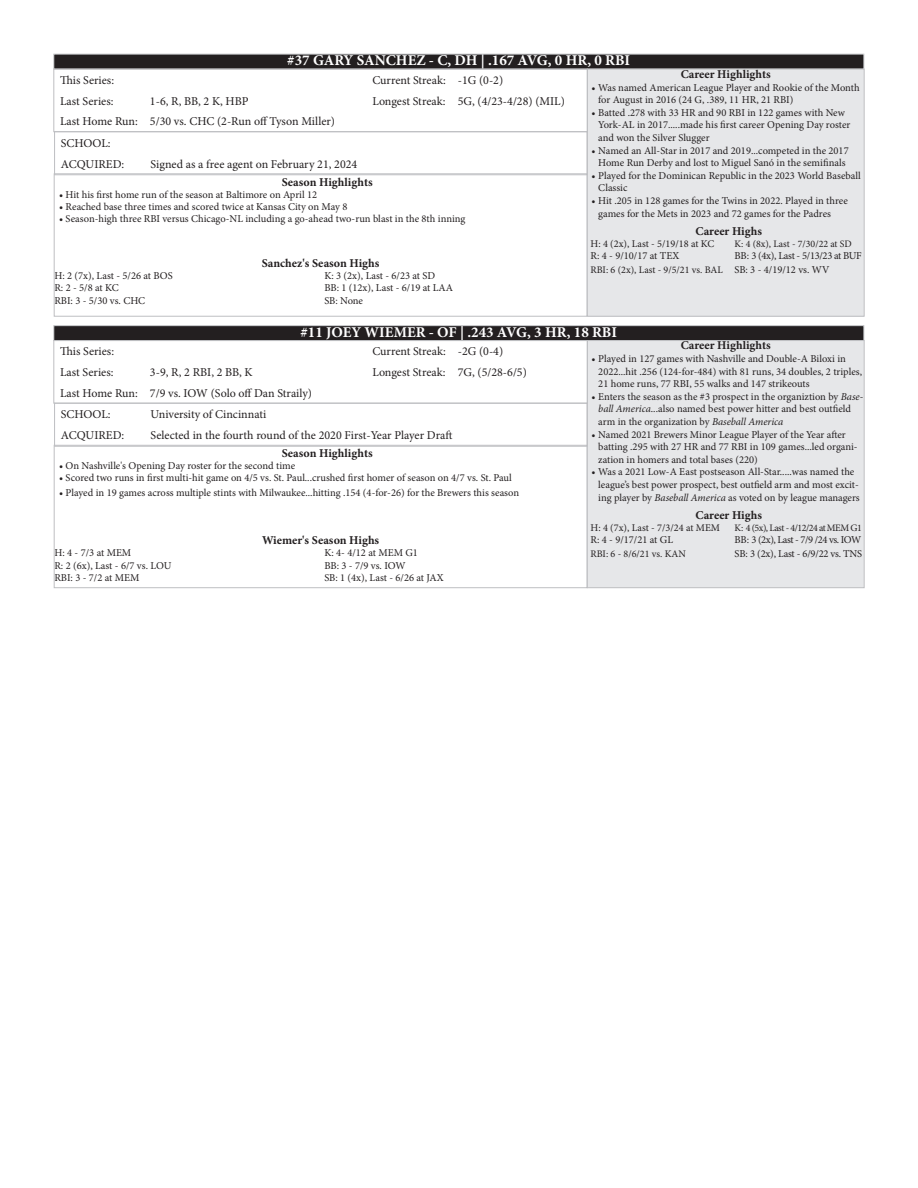
<style>
.page{position:relative;width:918px;height:1188px;background:#fff}
.page>*{position:absolute;margin:0;border:0;box-sizing:border-box;transform-origin:0 0}
.t1{font:700 15px "Minion Pro";color:#fff}
.t2{font:12px "Minion Pro";color:#231f20}
.t3{font:700 12px "Minion Pro";color:#231f20}
.t4{font:10.5px/12.6px "Minion Pro";color:#231f20}
.t5{font:10.5px "Minion Pro";letter-spacing:-.04em;color:#231f20}
.t6{font:10.5px "Minion Pro";letter-spacing:-.02em;color:#231f20}
.t7{font:10.5px "Minion Pro";letter-spacing:-.03em;color:#231f20}
.t8{font:10.2px "Minion Pro";color:#231f20}
.t9{font:10.05px "Minion Pro";color:#231f20}
.t10{font:9.9px "Minion Pro";letter-spacing:-.04em;color:#231f20}
.t11{font:9.9px "Minion Pro";color:#231f20}
.s1{font-size:10.5px}
.s2{font-style:italic}
</style>
<div class="page">
<div style="left:54px;top:445px;width:533px;height:143px;border:1px solid #bebfc2"></div>
<div style="left:54px;top:326px;width:810px;height:15px;background:#231f20"></div>
<div style="left:54px;top:325px;width:810px;height:16px;border:1px solid #bebfc2"></div>
<div style="left:587px;top:341px;width:277px;height:247px;background:#e6e7e9"></div>
<div style="left:587px;top:340px;width:277px;height:248px;border:1px solid #bebfc2"></div>
<div style="left:54px;top:340px;width:534px;height:63px;border:1px solid #bebfc2"></div>
<div style="left:54px;top:403px;width:533px;height:43px;border:1px solid #bebfc2"></div>
<div style="left:54px;top:174px;width:533px;height:142px;border:1px solid #bebfc2"></div>
<div style="left:54px;top:54px;width:810px;height:15px;background:#231f20"></div>
<div style="left:54px;top:54px;width:810px;height:15px;border:1px solid #bebfc2"></div>
<div style="left:587px;top:69px;width:277px;height:247px;background:#e6e7e9"></div>
<div style="left:587px;top:69px;width:277px;height:247px;border:1px solid #bebfc2"></div>
<div style="left:54px;top:69px;width:534px;height:63px;border:1px solid #bebfc2"></div>
<div style="left:54px;top:132px;width:533px;height:43px;border:1px solid #bebfc2"></div>
<p class="t1" style="left:287px;top:50px;width:345px">#37 GARY SANCHEZ - C, DH | .167 AVG, 0 HR, 0 RBI</p>
<p class="t3" style="left:681px;top:66px;width:92px">Career Highlights</p>
<p class="t4" style="left:598px;top:81px;width:263px;text-indent:-7px">• Was named American League Player and Rookie of the Month for August in 2016 (24 G, .389, 11 HR, 21 RBI)</p>
<p class="t4" style="left:598px;top:106px;width:254px;text-indent:-7px">• Batted .278 with 33 HR and 90 RBI in 122 games with New<br>York-AL in 2017.....made his first career Opening Day roster and won the Silver Slugger</p>
<p class="t4" style="left:592px;top:144px;width:259px;text-align:center">• Named an All-Star in 2017 and 2019...competed in the 2017<br>Home Run Derby and lost to Miguel Sanó in the semifinals</p>
<p class="t4" style="left:598px;top:169px;width:264px;text-indent:-7px">• Played for the Dominican Republic in the 2023 World Baseball<br>Classic</p>
<p class="t4" style="left:598px;top:194px;width:251px;text-indent:-7px">• Hit .205 in 128 games for the Twins in 2022. Played in three games for the Mets in 2023 and 72 games for the Padres</p>
<p class="t3" style="left:696px;top:222px;width:68px">Career Highs</p>
<p class="t8" style="left:591px;top:236px;width:125px">H: 4 (2x), Last - 5/19/18 at KC</p>
<p class="t11" style="left:735px;top:237px;width:119px">K: 4 (8x), Last - 7/30/22 at SD</p>
<p class="t4" style="left:591px;top:250px;width:90px">R: 4 - 9/10/17 at TEX</p>
<p class="t7" style="left:735px;top:249px;width:129px">BB: 3 (4x), Last - 5/13/23 at BUF</p>
<p class="t9" style="left:591px;top:263px;width:240px">RBI: 6 (2x), Last - 9/5/21 vs. BAL <span class="s1">SB: 3 - 4/19/12 vs. WV</span></p>
<p class="t2" style="left:60px;top:72px;width:56px">This Series:</p>
<p class="t2" style="left:372px;top:72px;width:75px">Current Streak:</p>
<p class="t2" style="left:458px;top:72px;width:47px">-1G (0-2)</p>
<p class="t2" style="left:60px;top:93px;width:55px">Last Series:</p>
<p class="t2" style="left:150px;top:93px;width:100px">1-6, R, BB, 2 K, HBP</p>
<p class="t2" style="left:372px;top:93px;width:75px">Longest Streak:</p>
<p class="t2" style="left:458px;top:93px;width:109px">5G, (4/23-4/28) (MIL)</p>
<p class="t2" style="left:60px;top:114px;width:79px">Last Home Run:</p>
<p class="t2" style="left:150px;top:114px;width:187px">5/30 vs. CHC (2-Run off Tyson Miller)</p>
<p class="t2" style="left:61px;top:135px;width:51px">SCHOOL:</p>
<p class="t2" style="left:61px;top:156px;width:65px">ACQUIRED:</p>
<p class="t2" style="left:151px;top:156px;width:208px">Signed as a free agent on February 21, 2024</p>
<p class="t3" style="left:282px;top:173px;width:92px">Season Highlights</p>
<p class="t4" style="left:59px;top:188px;width:260px">• Hit his first home run of the season at Baltimore on April 12</p>
<p class="t4" style="left:59px;top:200px;width:290px">• Reached base three times and scored twice at Kansas City on May 8</p>
<p class="t4" style="left:59px;top:212px;width:408px">• Season-high three RBI versus Chicago-NL including a go-ahead two-run blast in the 8th inning</p>
<p class="t3" style="left:262px;top:254px;width:119px">Sanchez's Season Highs</p>
<p class="t4" style="left:54px;top:269px;width:120px">H: 2 (7x), Last - 5/26 at BOS</p>
<p class="t4" style="left:324px;top:269px;width:112px">K: 3 (2x), Last - 6/23 at SD</p>
<p class="t4" style="left:54px;top:282px;width:66px">R: 2 - 5/8 at KC</p>
<p class="t4" style="left:324px;top:282px;width:130px">BB: 1 (12x), Last - 6/19 at LAA</p>
<p class="t4" style="left:54px;top:294px;width:92px">RBI: 3 - 5/30 vs. CHC</p>
<p class="t4" style="left:324px;top:294px;width:40px">SB: None</p>
<p class="t1" style="left:300px;top:321px;width:318px">#11 JOEY WIEMER - OF | .243 AVG, 3 HR, 18 RBI</p>
<p class="t3" style="left:681px;top:337px;width:92px">Career Highlights</p>
<p class="t4" style="left:598px;top:352px;width:265px;text-indent:-7px">• Played in 127 games with Nashville and Double-A Biloxi in<br>2022...hit .256 (124-for-484) with 81 runs, 34 doubles, 2 triples,<br>21 home runs, 77 RBI, 55 walks and 147 strikeouts</p>
<p class="t4" style="left:598px;top:390px;width:267px;text-indent:-7px">• Enters the season as the #3 prospect in the organiztion by <span class="s2">Base&shy;ball America</span>...also named best power hitter and best outfield arm in the organization by <span class="s2">Baseball America</span></p>
<p class="t4" style="left:598px;top:428px;width:261px;text-indent:-7px">• Named 2021 Brewers Minor League Player of the Year after batting .295 with 27 HR and 77 RBI in 109 games...led organi&shy;zation in homers and total bases (220)</p>
<p class="t4" style="left:598px;top:466px;width:263px;text-indent:-7px">• Was a 2021 Low-A East postseason All-Star.....was named the league’s best power prospect, best outfield arm and most excit&shy;ing player by <span class="s2">Baseball America</span> as voted on by league managers</p>
<p class="t3" style="left:696px;top:506px;width:68px">Career Highs</p>
<p class="t8" style="left:591px;top:521px;width:131px">H: 4 (7x), Last - 7/3/24 at MEM</p>
<p class="t10" style="left:735px;top:521px;width:129px">K: 4 (5x), Last - 4/12/24 at MEM G1</p>
<p class="t4" style="left:591px;top:534px;width:84px">R: 4 - 9/17/21 at GL</p>
<p class="t5" style="left:735px;top:533px;width:128px">BB: 3 (2x), Last - 7/9 /24 vs. IOW</p>
<p class="t9" style="left:591px;top:547px;width:97px">RBI: 6 - 8/6/21 vs. KAN</p>
<p class="t6" style="left:735px;top:546px;width:129px">SB: 3 (2x), Last - 6/9/22 vs. TNS</p>
<p class="t2" style="left:60px;top:344px;width:56px">This Series:</p>
<p class="t2" style="left:372px;top:344px;width:75px">Current Streak:</p>
<p class="t2" style="left:458px;top:344px;width:47px">-2G (0-4)</p>
<p class="t2" style="left:60px;top:364px;width:55px">Last Series:</p>
<p class="t2" style="left:150px;top:364px;width:104px">3-9, R, 2 RBI, 2 BB, K</p>
<p class="t2" style="left:372px;top:364px;width:75px">Longest Streak:</p>
<p class="t2" style="left:458px;top:364px;width:71px">7G, (5/28-6/5)</p>
<p class="t2" style="left:60px;top:385px;width:79px">Last Home Run:</p>
<p class="t2" style="left:150px;top:385px;width:164px">7/9 vs. IOW (Solo off Dan Straily)</p>
<p class="t2" style="left:61px;top:406px;width:51px">SCHOOL:</p>
<p class="t2" style="left:151px;top:406px;width:117px">University of Cincinnati</p>
<p class="t2" style="left:61px;top:427px;width:65px">ACQUIRED:</p>
<p class="t2" style="left:151px;top:427px;width:303px">Selected in the fourth round of the 2020 First-Year Player Draft</p>
<p class="t3" style="left:282px;top:445px;width:92px">Season Highlights</p>
<p class="t4" style="left:59px;top:460px;width:238px">• On Nashville's Opening Day roster for the second time</p>
<p class="t4" style="left:59px;top:472px;width:454px">• Scored two runs in first multi-hit game on 4/5 vs. St. Paul...crushed first homer of season on 4/7 vs. St. Paul</p>
<p class="t4" style="left:59px;top:487px;width:462px">• Played in 19 games across multiple stints with Milwaukee...hitting .154 (4-for-26) for the Brewers this season</p>
<p class="t3" style="left:262px;top:532px;width:119px">Wiemer's Season Highs</p>
<p class="t4" style="left:54px;top:547px;width:78px">H: 4 - 7/3 at MEM</p>
<p class="t4" style="left:324px;top:547px;width:95px">K: 4- 4/12 at MEM G1</p>
<p class="t4" style="left:54px;top:559px;width:119px">R: 2 (6x), Last - 6/7 vs. LOU</p>
<p class="t4" style="left:324px;top:559px;width:83px">BB: 3 - 7/9 vs. IOW</p>
<p class="t4" style="left:54px;top:572px;width:87px">RBI: 3 - 7/2 at MEM</p>
<p class="t4" style="left:324px;top:572px;width:121px">SB: 1 (4x), Last - 6/26 at JAX</p>
</div>
